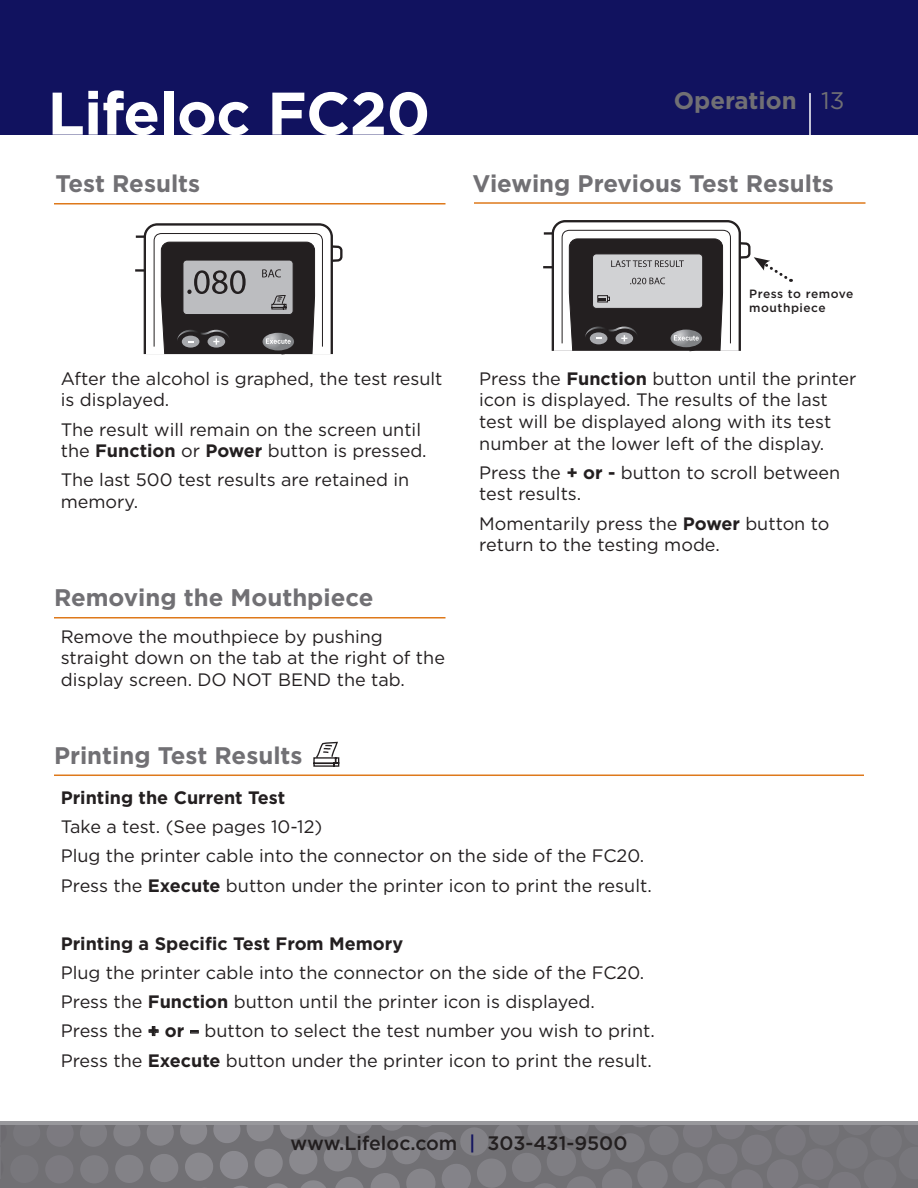
<style>
.page{position:relative;width:918px;height:1188px;background:#fff}
.page>*{position:absolute;margin:0;border:0;box-sizing:border-box;transform-origin:0 0}
.t1{font:700 60px "Gotham";letter-spacing:-.01em;color:#fff}
.t2{font:700 24px "Gotham";color:#717074}
.t3{font:24px "Gotham";color:#717074}
.t4{font:500 19.5px "Gotham";color:#231f20}
.t5{font:18px/21.6px "Gotham";color:#231f20}
.t6{font:700 18px "Gotham";color:#231f20}
.t7{font:500 12px/14.2px "Gotham";letter-spacing:.045em;color:#231f20}
.s1{font-weight:700}
.s2{color:#11125f}
</style>
<div class="page">
<hr style="left:0;top:0;width:1px;height:134px;background:#11125f">
<div style="left:1px;top:0;width:917px;height:134px;background:#11125f"></div>
<hr style="left:0;top:1124px;width:1px;height:64px;background:#717074">
<div style="left:1px;top:1124px;width:917px;height:64px;background:#78777c"></div>
<svg style="left:113px;top:1125px;width:706px;height:63px"></svg>
<div style="left:80px;top:1155px;width:29px;height:29px;background:#7f7e83;border-radius:50%"></div>
<svg style="left:0;top:1121px;width:73px;height:62px"></svg>
<hr style="left:1px;top:1121px;width:917px;height:4px;background:#98989c">
<hr style="left:809px;top:93px;width:2px;height:64px;background:#fff">
<hr style="left:54px;top:617px;width:392px;height:2px;background:#de791b">
<hr style="left:54px;top:203px;width:392px;height:2px;background:#de791b">
<hr style="left:474px;top:202px;width:392px;height:2px;background:#de791b">
<svg style="left:135px;top:223px;width:208px;height:132px"></svg>
<hr style="left:54px;top:775px;width:810px;height:1px;background:#de791b">
<svg style="left:313px;top:742px;width:26px;height:25px"></svg>
<svg style="left:149px;top:1026px;width:9px;height:10px"></svg>
<svg style="left:190px;top:1030px;width:8px;height:3px"></svg>
<svg style="left:543px;top:220px;width:248px;height:132px"></svg>
<h1 class="t1" style="left:48px;top:74px;width:384px">Lifeloc FC20</h1>
<h2 class="t2" style="left:56px;top:168px;width:146px">Test Results</h2>
<h2 class="t2" style="left:674px;top:85px;width:124px">Operation</h2>
<h2 class="t3" style="left:821px;top:85px;width:25px">13</h2>
<h2 class="t2" style="left:472px;top:168px;width:363px">Viewing Previous Test Results</h2>
<p class="t5" style="left:61px;top:367px;width:383px">After the alcohol is graphed, the test result is displayed.</p>
<p class="t5" style="left:61px;top:418px;width:367px">The result will remain on the screen until the <span class="s1">Function</span> or <span class="s1">Power</span> button is pressed.</p>
<p class="t5" style="left:61px;top:469px;width:350px">The last 500 test results are retained in memory.</p>
<h2 class="t2" style="left:54px;top:582px;width:321px">Removing the Mouthpiece</h2>
<p class="t5" style="left:61px;top:625px;width:386px">Remove the mouthpiece by pushing straight down on the tab at the right of the display screen. DO NOT BEND the tab.</p>
<p class="t7" style="left:749px;top:286px;width:106px">Press to remove mouthpiece</p>
<p class="t5" style="left:479px;top:367px;width:379px">Press the <span class="s1">Function</span> button until the printer icon is displayed. The results of the last test will be displayed along with its test number at the lower left of the display.</p>
<p class="t5" style="left:479px;top:461px;width:363px">Press the <span class="s1">+ or -</span> button to scroll between test results.</p>
<p class="t5" style="left:479px;top:512px;width:352px">Momentarily press the <span class="s1">Power</span> button to return to the testing mode.</p>
<h2 class="t2" style="left:54px;top:739px;width:250px">Printing Test Results</h2>
<p class="t6" style="left:61px;top:786px;width:226px">Printing the Current Test</p>
<p class="t5" style="left:61px;top:812px;width:593px;line-height:29.1px">Take a test. (See pages 10-12)<br>Plug the printer cable into the connector on the side of the FC20.<br>Press the <span class="s1">Execute</span> button under the printer icon to print the result.</p>
<p class="t6" style="left:61px;top:932px;width:344px">Printing a Specific Test From Memory</p>
<p class="t5" style="left:61px;top:958px;width:596px;line-height:29.1px">Plug the printer cable into the connector on the side of the FC20.<br>Press the <span class="s1">Function</span> button until the printer icon is displayed.<br>Press the <span class="s1">+ or –</span> button to select the test number you wish to print.<br>Press the <span class="s1">Execute</span> button under the printer icon to print the result.</p>
<p class="t4" style="left:291px;top:1131px;width:338px">www.Lifeloc.com <span class="s2">|</span> 303-431-9500</p>
</div>
